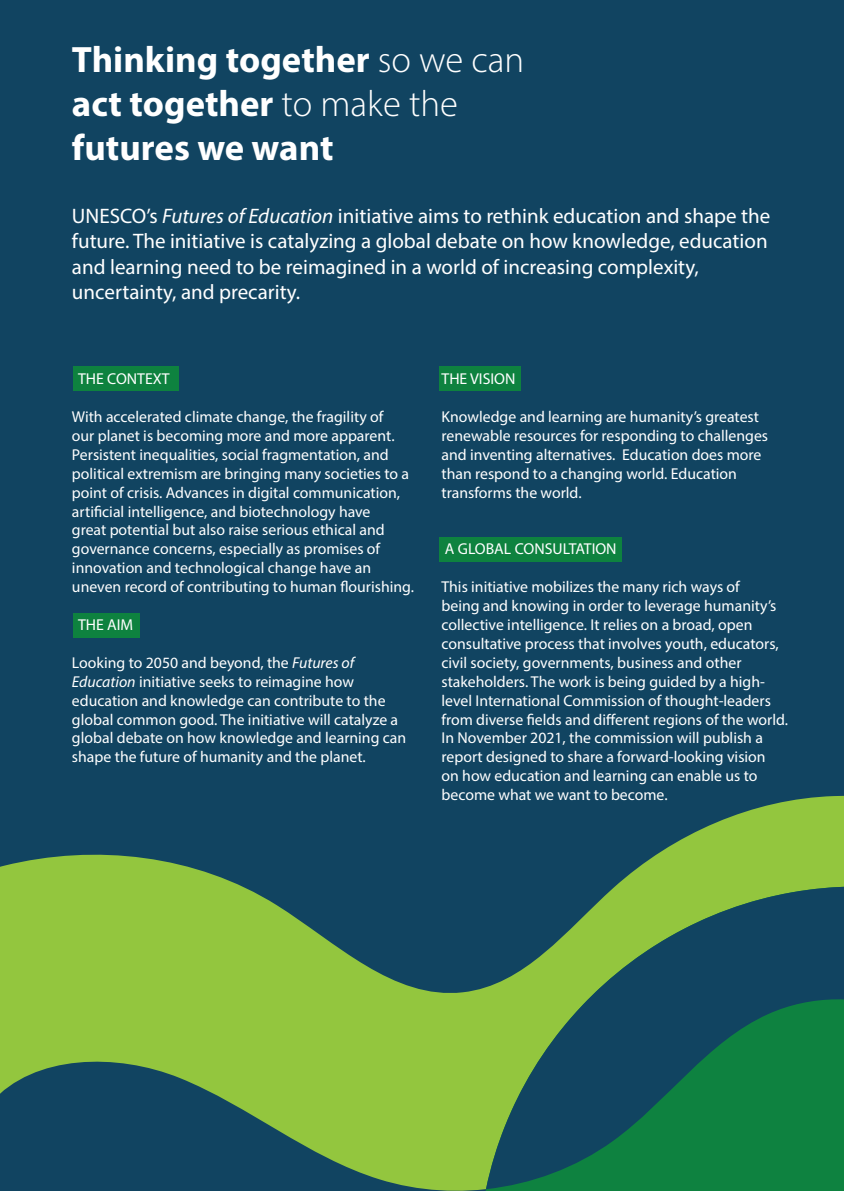
<style>
.page{position:relative;width:844px;height:1191px;background:#fff}
.page>*{position:absolute;margin:0;border:0;box-sizing:border-box;transform-origin:0 0}
.t1{font:700 36.75px "Myriad Pro";color:#fff}
.t2{font:21px/25.2px "Myriad Pro";color:#fff}
.t3{font:15.75px/18.9px "Myriad Pro";color:#fff}
.s1{font-weight:300}
.s2{font-style:italic}
</style>
<div class="page">
<div style="left:0;top:0;width:843px;height:1191px;background:#114461"></div>
<svg style="left:0;top:795px;width:843px;height:396px;fill:#93c63e"></svg>
<svg style="left:478px;top:886px;width:365px;height:305px;fill:#93c63e"></svg>
<svg style="left:486px;top:886px;width:357px;height:303px"></svg>
<div style="left:73px;top:366px;width:106px;height:24px;background:#0e823f"></div>
<div style="left:439px;top:366px;width:81px;height:24px;background:#0e823f"></div>
<div style="left:439px;top:537px;width:182px;height:24px;background:#0e823f"></div>
<div style="left:73px;top:613px;width:66px;height:24px;background:#0e823f"></div>
<p class="t1" style="left:72px;top:36px;width:453px">Thinking together <span class="s1">so we can</span></p>
<p class="t1" style="left:72px;top:80px;width:387px">act together <span class="s1">to make the</span></p>
<p class="t1" style="left:72px;top:124px;width:263px">futures we want</p>
<p class="t2" style="left:72px;top:203px;width:699px">UNESCO’s <span class="s2">Futures of Education</span> initiative aims to rethink education and shape the future. The initiative is catalyzing a global debate on how knowledge, education and learning need to be reimagined in a world of increasing complexity, uncertainty, and precarity.</p>
<p class="t3" style="left:78px;top:369px;width:93px">THE CONTEXT</p>
<p class="t3" style="left:72px;top:407px;width:343px">With accelerated climate change, the fragility of<br>our planet is becoming more and more apparent.<br>Persistent inequalities, social fragmentation, and political extremism are bringing many societies to a point of crisis. Advances in digital communication, artificial intelligence, and biotechnology have<br>great potential but also raise serious ethical and governance concerns, especially as promises of innovation and technological change have an uneven record of contributing to human flourishing.</p>
<p class="t3" style="left:78px;top:615px;width:57px">THE AIM</p>
<p class="t3" style="left:72px;top:653px;width:336px">Looking to 2050 and beyond, the <span class="s2">Futures of Education</span> initiative seeks to reimagine how education and knowledge can contribute to the global common good. The initiative will catalyze a global debate on how knowledge and learning can shape the future of humanity and the planet.</p>
<p class="t3" style="left:441px;top:369px;width:75px">THE VISION</p>
<p class="t3" style="left:441px;top:407px;width:328px">Knowledge and learning are humanity’s greatest renewable resources for responding to challenges and inventing alternatives. Education does more than respond to a changing world. Education transforms the world.</p>
<p class="t3" style="left:445px;top:539px;width:173px">A GLOBAL CONSULTATION</p>
<p class="t3" style="left:441px;top:577px;width:348px">This initiative mobilizes the many rich ways of<br>being and knowing in order to leverage humanity’s collective intelligence. It relies on a broad, open consultative process that involves youth, educators, civil society, governments, business and other stakeholders. The work is being guided by a high&shy;level International Commission of thought-leaders from diverse fields and different regions of the world.<br>In November 2021, the commission will publish a report designed to share a forward-looking vision<br>on how education and learning can enable us to become what we want to become.</p>
</div>
